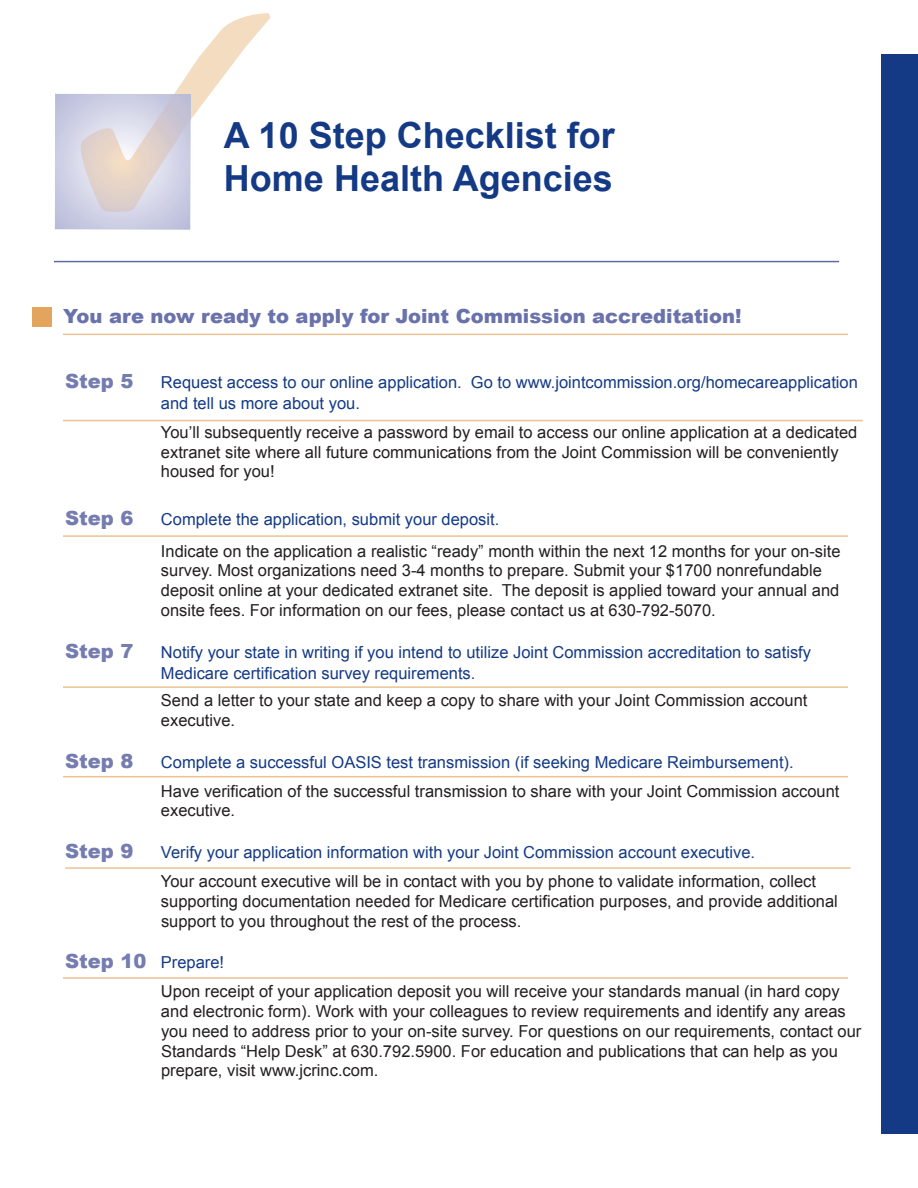
<style>
.page{position:relative;width:918px;height:1188px;background:#fff}
.page>*{position:absolute;margin:0;border:0;box-sizing:border-box;transform-origin:0 0}
.t1{font:700 36px/43.2px "Arial";color:#143a85;text-align:right}
.t2{font:900 19.5px "Arial";color:#6972aa}
.t3{font:900 19.5px "Arial";color:#747cb0}
.t4{font:16.5px/19.8px "Arial";color:#231f20}
.t5{font:16.5px/21.5px "Arial";color:#143a85}
.s1{color:#f4dcc0}
.s2{font-weight:900;font-size:19.5px;color:#747cb0}
.s3{color:#143a85}
</style>
<div class="page">
<div style="left:881px;top:54px;width:37px;height:1080px;background:#143a85"></div>
<hr style="left:54px;top:261px;width:785px;height:1px;background:#5f6aa4">
<img style="left:81px;top:94px;width:110px;height:119px">
<hr style="left:63px;top:334px;width:785px;height:1px;background:#ecc28f">
<hr style="left:63px;top:535px;width:785px;height:2px;background:#ecc28f">
<hr style="left:65px;top:867px;width:785px;height:2px;background:#ecc28f">
<hr style="left:63px;top:776px;width:785px;height:1px;background:#ecc28f">
<hr style="left:63px;top:977px;width:785px;height:2px;background:#ecc28f">
<hr style="left:63px;top:686px;width:785px;height:2px;background:#ecc28f">
<hr style="left:63px;top:420px;width:800px;height:1px;background:#ecc28f">
<div style="left:32px;top:308px;width:20px;height:19px;background:#e3a45e"></div>
<h1 class="t1" style="left:71px;top:114px;width:545px"><span class="s1">✓</span>A 10 Step Checklist for<br>Home Health Agencies</h1>
<p class="t2" style="left:63px;top:301px;width:680px">You are now ready to apply for Joint Commission accreditation!</p>
<p class="t3" style="left:65px;top:366px;width:70px">Step 5</p>
<p class="t5" style="left:161px;top:371px;width:699px">Request access to our online application. Go to www.jointcommission.org/homecareapplication and tell us more about you.</p>
<p class="t4" style="left:161px;top:423px;width:698px">You’ll subsequently receive a password by email to access our online application at a dedicated extranet site where all future communications from the Joint Commission will be conveniently housed for you!</p>
<p class="t3" style="left:65px;top:504px;width:70px">Step 6</p>
<p class="t5" style="left:161px;top:509px;width:340px">Complete the application, submit your deposit.</p>
<p class="t4" style="left:161px;top:541px;width:681px">Indicate on the application a realistic “ready” month within the next 12 months for your on-site survey. Most organizations need 3-4 months to prepare. Submit your $1700 nonrefundable deposit online at your dedicated extranet site. The deposit is applied toward your annual and onsite fees. For information on our fees, please contact us at 630-792-5070.</p>
<p class="t3" style="left:65px;top:636px;width:70px">Step 7</p>
<p class="t5" style="left:161px;top:641px;width:652px">Notify your state in writing if you intend to utilize Joint Commission accreditation to satisfy<br>Medicare certification survey requirements.</p>
<p class="t4" style="left:161px;top:691px;width:648px">Send a letter to your state and keep a copy to share with your Joint Commission account executive.</p>
<p class="t3" style="left:65px;top:746px;width:70px">Step 8</p>
<p class="t5" style="left:161px;top:751px;width:634px">Complete a successful OASIS test transmission (if seeking Medicare Reimbursement).</p>
<p class="t4" style="left:161px;top:781px;width:680px">Have verification of the successful transmission to share with your Joint Commission account executive.</p>
<p class="t3" style="left:65px;top:837px;width:70px">Step 9</p>
<p class="t5" style="left:161px;top:842px;width:596px">Verify your application information with your Joint Commission account executive.</p>
<p class="t4" style="left:161px;top:871px;width:678px">Your account executive will be in contact with you by phone to validate information, collect supporting documentation needed for Medicare certification purposes, and provide additional support to you throughout the rest of the process.</p>
<p class="t4" style="left:161px;top:948px;width:680px;line-height:29px;text-indent:-96px"><span class="s2">Step 10</span> <span class="s3">Prepare!<br></span>Upon receipt of your application deposit you will receive your standards manual (in hard copy</p>
<p class="t4" style="left:161px;top:1001px;width:702px">and electronic form). Work with your colleagues to review requirements and identify any areas you need to address prior to your on-site survey. For questions on our requirements, contact our Standards “Help Desk” at 630.792.5900. For education and publications that can help as you prepare, visit www.jcrinc.com.</p>
</div>
